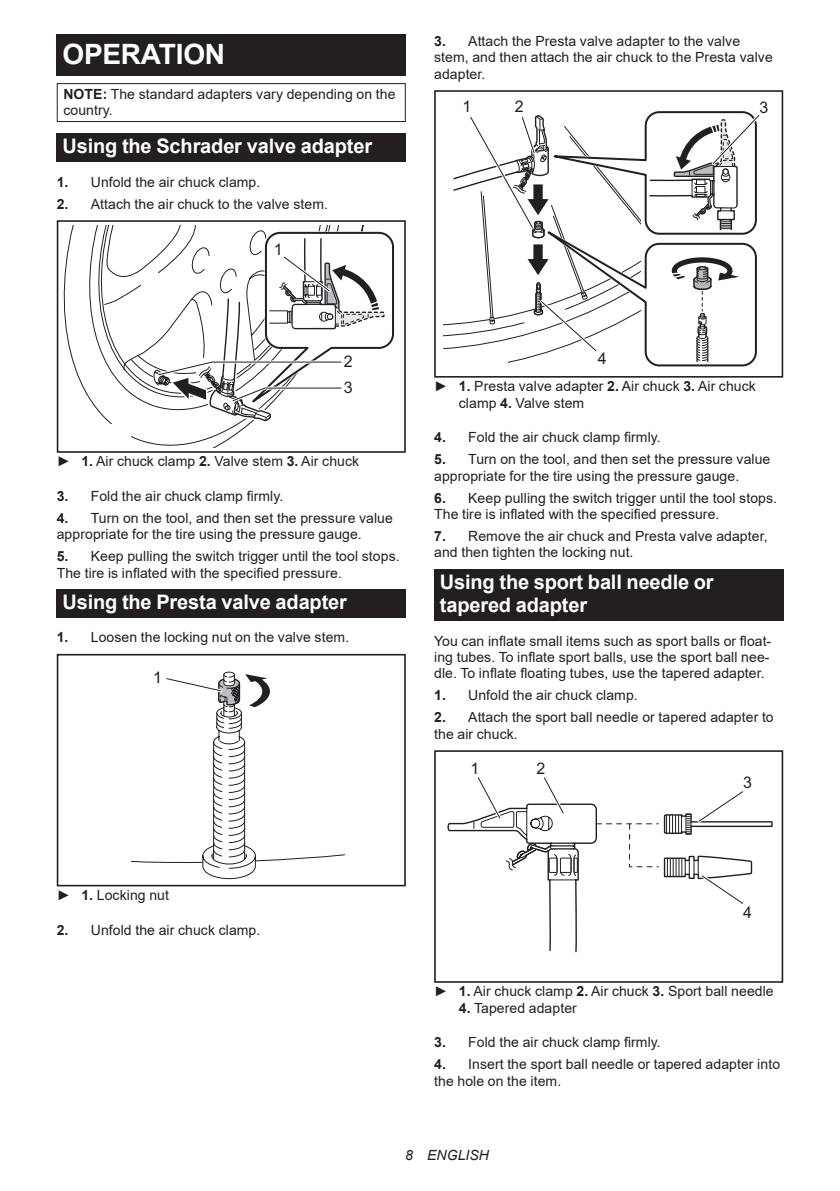
<style>
.page{position:relative;width:840px;height:1191px;background:#fff}
.page>*{position:absolute;margin:0;border:0;box-sizing:border-box;transform-origin:0 0}
.t1{font:700 28px "Arial";letter-spacing:-.01em;color:#fff}
.t2{font:700 20px/23.4px "Arial";letter-spacing:-.01em;color:#fff}
.t3{font:16px/26px "Arial";color:#231f20}
.t4{font:14px/16.4px "Arial";letter-spacing:.005em;color:#231f20}
.t5{font:italic 14px "Arial";letter-spacing:.005em;color:#231f20}
.s1{font-weight:700}
</style>
<div class="page">
<div style="left:57px;top:34px;width:348px;height:41px;background:#231f20"></div>
<div style="left:57px;top:83px;width:348px;height:39px;border:1px solid #231f20"></div>
<div style="left:57px;top:133px;width:348px;height:29px;background:#231f20"></div>
<svg style="left:63px;top:226px;width:59px;height:198px"></svg>
<div style="left:57px;top:220px;width:348px;height:233px;border:2px solid #231f20"></div>
<svg style="left:122px;top:220px;width:274px;height:233px"></svg>
<div style="left:57px;top:589px;width:348px;height:28px;background:#231f20"></div>
<div style="left:57px;top:654px;width:348px;height:232px;border:2px solid #231f20"></div>
<svg style="left:131px;top:671px;width:214px;height:208px"></svg>
<div style="left:434px;top:90px;width:348px;height:287px;border:2px solid #231f20"></div>
<svg style="left:452px;top:111px;width:308px;height:254px"></svg>
<div style="left:434px;top:569px;width:348px;height:51px;background:#231f20"></div>
<div style="left:434px;top:750px;width:348px;height:232px;border:2px solid #231f20"></div>
<svg style="left:445px;top:750px;width:327px;height:203px"></svg>
<h1 class="t1" style="left:62px;top:34px;width:164px">OPERATION</h1>
<p class="t4" style="left:63px;top:86px;width:333px"><span class="s1">NOTE:</span> The standard adapters vary depending on the country.</p>
<h2 class="t2" style="left:62px;top:135px;width:311px">Using the Schrader valve adapter</h2>
<p class="t4" style="left:57px;top:174px;width:205px"><span class="s1">1.</span> Unfold the air chuck clamp.</p>
<p class="t4" style="left:57px;top:196px;width:272px"><span class="s1">2.</span> Attach the air chuck to the valve stem.</p>
<p class="t3" style="left:274px;top:237px;width:10px">1</p>
<p class="t4" style="left:434px;top:33px;width:340px"><span class="s1">3.</span> Attach the Presta valve adapter to the valve stem, and then attach the air chuck to the Presta valve adapter.</p>
<p class="t3" style="left:462px;top:94px;width:10px">1</p>
<p class="t3" style="left:514px;top:94px;width:10px">2</p>
<p class="t3" style="left:759px;top:94px;width:10px">3</p>
<p class="t3" style="left:344px;top:348px;width:10px">2<br>3</p>
<p class="t4" style="left:57px;top:453px;width:304px">► <span class="s1">1.</span> Air chuck clamp <span class="s1">2.</span> Valve stem <span class="s1">3.</span> Air chuck</p>
<p class="t4" style="left:57px;top:487px;width:228px"><span class="s1">3.</span> Fold the air chuck clamp firmly.</p>
<p class="t4" style="left:57px;top:510px;width:337px"><span class="s1">4.</span> Turn on the tool, and then set the pressure value appropriate for the tire using the pressure gauge.</p>
<p class="t4" style="left:57px;top:548px;width:344px"><span class="s1">5.</span> Keep pulling the switch trigger until the tool stops.<br>The tire is inflated with the specified pressure.</p>
<h2 class="t2" style="left:62px;top:590px;width:286px">Using the Presta valve adapter</h2>
<p class="t4" style="left:57px;top:629px;width:294px"><span class="s1">1.</span> Loosen the locking nut on the valve stem.</p>
<p class="t3" style="left:153px;top:664px;width:10px">1</p>
<p class="t3" style="left:597px;top:346px;width:10px">4</p>
<p class="t4" style="left:458px;top:378px;width:298px;text-indent:-25px">► <span class="s1">1.</span> Presta valve adapter <span class="s1">2.</span> Air chuck <span class="s1">3.</span> Air chuck clamp <span class="s1">4.</span> Valve stem</p>
<p class="t4" style="left:434px;top:429px;width:228px"><span class="s1">4.</span> Fold the air chuck clamp firmly.</p>
<p class="t4" style="left:434px;top:451px;width:337px"><span class="s1">5.</span> Turn on the tool, and then set the pressure value appropriate for the tire using the pressure gauge.</p>
<p class="t4" style="left:434px;top:489px;width:344px"><span class="s1">6.</span> Keep pulling the switch trigger until the tool stops.<br>The tire is inflated with the specified pressure.</p>
<p class="t4" style="left:434px;top:528px;width:335px"><span class="s1">7.</span> Remove the air chuck and Presta valve adapter, and then tighten the locking nut.</p>
<h2 class="t2" style="left:439px;top:570px;width:275px">Using the sport ball needle or tapered adapter</h2>
<p class="t4" style="left:434px;top:632px;width:338px">You can inflate small items such as sport balls or float&shy;ing tubes. To inflate sport balls, use the sport ball nee&shy;dle. To inflate floating tubes, use the tapered adapter.</p>
<p class="t4" style="left:434px;top:687px;width:205px"><span class="s1">1.</span> Unfold the air chuck clamp.</p>
<p class="t4" style="left:434px;top:709px;width:341px"><span class="s1">2.</span> Attach the sport ball needle or tapered adapter to the air chuck.</p>
<p class="t3" style="left:742px;top:769px;width:10px">3</p>
<p class="t3" style="left:470px;top:755px;width:10px">1</p>
<p class="t3" style="left:536px;top:755px;width:10px">2</p>
<p class="t4" style="left:57px;top:886px;width:114px">► <span class="s1">1.</span> Locking nut</p>
<p class="t4" style="left:57px;top:921px;width:205px"><span class="s1">2.</span> Unfold the air chuck clamp.</p>
<p class="t3" style="left:742px;top:899px;width:10px">4</p>
<p class="t4" style="left:434px;top:983px;width:341px">► <span class="s1">1.</span> Air chuck clamp <span class="s1">2.</span> Air chuck <span class="s1">3.</span> Sport ball needle</p>
<p class="t4" style="left:458px;top:999px;width:119px"><span class="s1">4.</span> Tapered adapter</p>
<p class="t4" style="left:434px;top:1034px;width:228px"><span class="s1">3.</span> Fold the air chuck clamp firmly.</p>
<p class="t4" style="left:434px;top:1056px;width:347px"><span class="s1">4.</span> Insert the sport ball needle or tapered adapter into the hole on the item.</p>
<p class="t5" style="left:405px;top:1146px;width:85px">8 ENGLISH</p>
</div>
